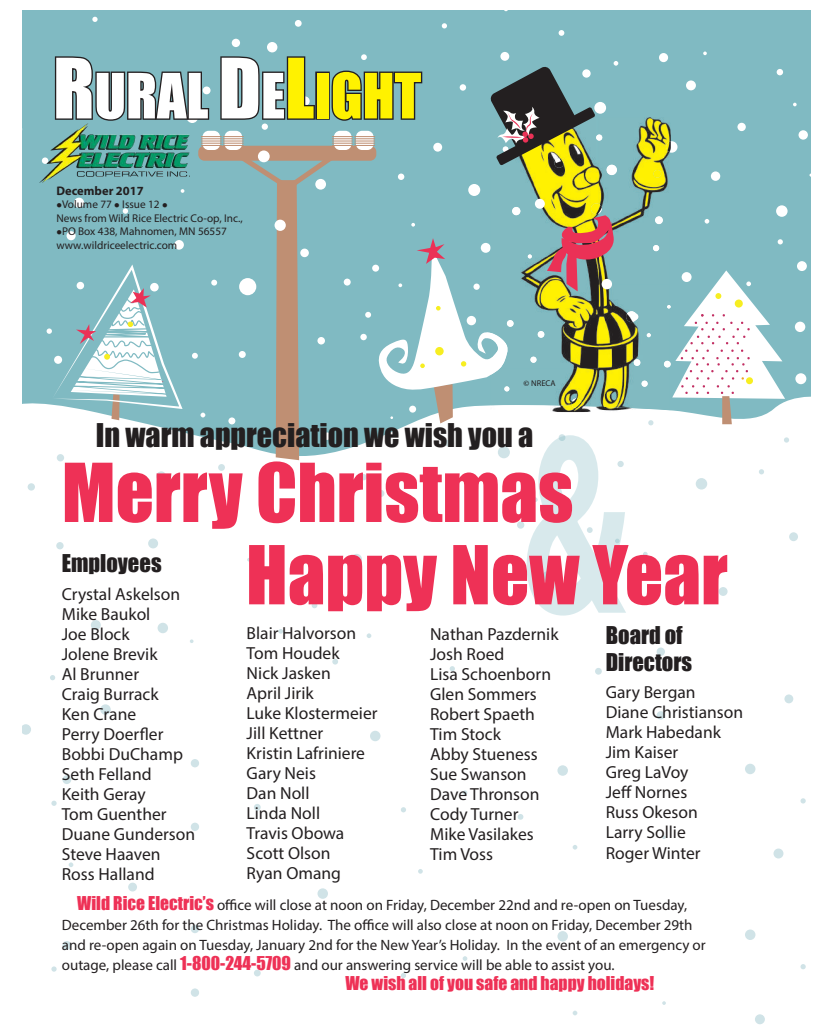
<style>
.page{position:relative;width:833px;height:1035px;background:#fff}
.page>*{position:absolute;margin:0;border:0;box-sizing:border-box;transform-origin:0 0}
.t1{font:700 258.75px "Myriad Pro";color:#7eb8c2;scale:.6 1}
.t2{font:75px "Impact";color:#ee3156}
.t3{font:57.62px "Impact";color:#fff}
.t4{font:30px "Impact";color:#231f20}
.t5{font:22.5px/27px "Impact";color:#231f20}
.t6{font:17.5px/20px "Myriad Pro";color:#231f20}
.t7{font:17.5px "Impact";color:#ee3156}
.t8{font:15px/20px "Myriad Pro";color:#231f20}
.t9{font:700 12.5px "Myriad Pro";color:#231f20}
.t10{font:11.25px/13.5px "Myriad Pro";color:#231f20}
.t11{font:8.38px "Myriad Pro";color:#231f20}
.s1{font-size:76.88px}
.s2{font-size:76.88px;color:#fff200}
.s3{color:#fff200}
.s4{font-family:"Minion Pro";font-weight:700}
.s5{font-family:"Impact";font-size:17.5px;color:#ee3156}
</style>
<div class="page">
<div style="left:23px;top:10px;width:787px;height:395px;background:#80bac2"></div>
<div style="left:517px;top:521px;width:7px;height:8px;background:#d0e3e7;border-radius:50%"></div>
<svg style="left:120px;top:488px;width:5px;height:5px"></svg>
<div style="left:156px;top:471px;width:10px;height:10px;background:#d0e3e7;border-radius:50%"></div>
<div style="left:263px;top:483px;width:10px;height:11px;background:#d0e3e7;border-radius:50%"></div>
<svg style="left:278px;top:629px;width:5px;height:5px"></svg>
<svg style="left:332px;top:659px;width:6px;height:6px"></svg>
<svg style="left:418px;top:869px;width:5px;height:5px"></svg>
<div style="left:317px;top:888px;width:11px;height:11px;background:#d0e3e7;border-radius:50%"></div>
<div style="left:91px;top:620px;width:10px;height:10px;background:#d0e3e7;border-radius:50%"></div>
<div style="left:100px;top:704px;width:11px;height:11px;background:#d0e3e7;border-radius:50%"></div>
<svg style="left:50px;top:675px;width:5px;height:5px"></svg>
<div style="left:56px;top:542px;width:8px;height:7px;background:#d0e3e7;border-radius:50%"></div>
<div style="left:360px;top:474px;width:7px;height:6px;background:#d0e3e7;border-radius:50%"></div>
<svg style="left:615px;top:539px;width:4px;height:4px"></svg>
<svg style="left:449px;top:666px;width:6px;height:5px"></svg>
<div style="left:494px;top:580px;width:8px;height:7px;background:#d0e3e7;border-radius:50%"></div>
<div style="left:448px;top:475px;width:10px;height:10px;background:#d0e3e7;border-radius:50%"></div>
<div style="left:695px;top:478px;width:12px;height:12px;background:#d0e3e7;border-radius:50%"></div>
<div style="left:595px;top:668px;width:6px;height:7px;background:#d0e3e7;border-radius:50%"></div>
<div style="left:656px;top:648px;width:9px;height:8px;background:#d0e3e7;border-radius:50%"></div>
<div style="left:718px;top:587px;width:9px;height:9px;background:#d0e3e7;border-radius:50%"></div>
<div style="left:789px;top:532px;width:9px;height:9px;background:#d0e3e7;border-radius:50%"></div>
<div style="left:784px;top:694px;width:9px;height:9px;background:#d0e3e7;border-radius:50%"></div>
<div style="left:656px;top:711px;width:9px;height:9px;background:#d0e3e7;border-radius:50%"></div>
<div style="left:795px;top:373px;width:11px;height:11px;background:#fff;border-radius:50%"></div>
<div style="left:794px;top:322px;width:11px;height:10px;background:#fff;border-radius:50%"></div>
<div style="left:796px;top:261px;width:10px;height:10px;background:#fff;border-radius:50%"></div>
<div style="left:798px;top:130px;width:9px;height:10px;background:#fff;border-radius:50%"></div>
<div style="left:267px;top:42px;width:10px;height:10px;background:#fff;border-radius:50%"></div>
<svg style="left:572px;top:845px;width:5px;height:5px"></svg>
<svg style="left:517px;top:814px;width:6px;height:6px"></svg>
<svg style="left:462px;top:790px;width:5px;height:5px"></svg>
<div style="left:557px;top:765px;width:11px;height:11px;background:#d0e3e7;border-radius:50%"></div>
<div style="left:773px;top:849px;width:10px;height:9px;background:#d0e3e7;border-radius:50%"></div>
<div style="left:745px;top:764px;width:10px;height:10px;background:#d0e3e7;border-radius:50%"></div>
<svg style="left:800px;top:798px;width:5px;height:6px"></svg>
<svg style="left:401px;top:807px;width:5px;height:5px"></svg>
<div style="left:254px;top:804px;width:7px;height:7px;background:#d0e3e7;border-radius:50%"></div>
<div style="left:191px;top:823px;width:8px;height:8px;background:#d0e3e7;border-radius:50%"></div>
<div style="left:128px;top:883px;width:9px;height:9px;background:#d0e3e7;border-radius:50%"></div>
<div style="left:62px;top:775px;width:9px;height:9px;background:#d0e3e7;border-radius:50%"></div>
<div style="left:191px;top:759px;width:8px;height:8px;background:#d0e3e7;border-radius:50%"></div>
<svg style="left:572px;top:1011px;width:5px;height:4px"></svg>
<svg style="left:517px;top:980px;width:6px;height:6px"></svg>
<svg style="left:462px;top:956px;width:5px;height:5px"></svg>
<div style="left:557px;top:931px;width:11px;height:11px;background:#d0e3e7;border-radius:50%"></div>
<div style="left:754px;top:1014px;width:10px;height:10px;background:#d0e3e7;border-radius:50%"></div>
<div style="left:745px;top:930px;width:10px;height:10px;background:#d0e3e7;border-radius:50%"></div>
<svg style="left:800px;top:964px;width:5px;height:5px"></svg>
<svg style="left:401px;top:973px;width:5px;height:5px"></svg>
<div style="left:254px;top:970px;width:7px;height:6px;background:#d0e3e7;border-radius:50%"></div>
<div style="left:191px;top:988px;width:8px;height:9px;background:#d0e3e7;border-radius:50%"></div>
<div style="left:62px;top:941px;width:9px;height:9px;background:#d0e3e7;border-radius:50%"></div>
<div style="left:191px;top:925px;width:8px;height:8px;background:#d0e3e7;border-radius:50%"></div>
<div style="left:377px;top:490px;width:7px;height:7px;background:#d0e3e7;border-radius:50%"></div>
<svg style="left:533px;top:497px;width:4px;height:5px"></svg>
<svg style="left:587px;top:527px;width:5px;height:6px"></svg>
<svg style="left:643px;top:552px;width:4px;height:5px"></svg>
<div style="left:542px;top:571px;width:11px;height:11px;background:#d0e3e7;border-radius:50%"></div>
<svg style="left:247px;top:558px;width:4px;height:4px"></svg>
<div style="left:148px;top:538px;width:10px;height:10px;background:#d0e3e7;border-radius:50%"></div>
<div style="left:157px;top:623px;width:11px;height:10px;background:#d0e3e7;border-radius:50%"></div>
<svg style="left:366px;top:633px;width:5px;height:5px"></svg>
<svg style="left:311px;top:603px;width:6px;height:5px"></svg>
<div style="left:351px;top:554px;width:11px;height:10px;background:#d0e3e7;border-radius:50%"></div>
<div style="left:370px;top:731px;width:10px;height:10px;background:#d0e3e7;border-radius:50%"></div>
<svg style="left:69px;top:862px;width:4px;height:5px"></svg>
<svg style="left:51px;top:801px;width:6px;height:5px"></svg>
<svg style="left:51px;top:966px;width:6px;height:6px"></svg>
<div style="left:28px;top:483px;width:7px;height:8px;background:#d0e3e7;border-radius:50%"></div>
<svg style="left:23px;top:724px;width:8px;height:11px"></svg>
<svg style="left:558px;top:30px;width:6px;height:6px"></svg>
<svg style="left:442px;top:23px;width:5px;height:5px"></svg>
<div style="left:295px;top:20px;width:6px;height:7px;background:#fff;border-radius:50%"></div>
<div style="left:232px;top:39px;width:8px;height:8px;background:#fff;border-radius:50%"></div>
<svg style="left:92px;top:17px;width:6px;height:5px"></svg>
<svg style="left:47px;top:52px;width:753px;height:424px"></svg>
<img style="left:39px;top:123px;width:150px;height:59px">
<h3 class="t3" style="left:53px;top:51px;width:369px"><span class="s1">R</span>URAL <span class="s1">D</span>E<span class="s2">L</span><span class="s3">IGHT</span></h3>
<p class="t9" style="left:56px;top:183px;width:89px">December 2017</p>
<p class="t10" style="left:56px;top:198px;width:188px">●Volume 77 ● Issue 12 ●<br>News from Wild Rice Electric Co-op, Inc.,</p>
<p class="t10" style="left:56px;top:225px;width:172px">●PO Box 438, Mahnomen, MN 56557 www.wildriceelectric.com</p>
<p class="t11" style="left:523px;top:378px;width:33px"><span class="s4">©</span> NRECA</p>
<h3 class="t4" style="left:96px;top:412px;width:439px">In warm appreciation we wish you a</h3>
<h1 class="t1" style="left:521px;top:357px;width:177px">&amp;</h1>
<h2 class="t2" style="left:62px;top:434px;width:513px">Merry Christmas</h2>
<h2 class="t2" style="left:246px;top:517px;width:483px">Happy New Year</h2>
<p class="t5" style="left:62px;top:549px;width:101px">Employees</p>
<p class="t6" style="left:62px;top:584px;width:135px">Crystal Askelson<br>Mike Baukol<br>Joe Block<br>Jolene Brevik<br>Al Brunner<br>Craig Burrack<br>Ken Crane<br>Perry Doerfler<br>Bobbi DuChamp<br>Seth Felland<br>Keith Geray<br>Tom Guenther<br>Duane Gunderson<br>Steve Haaven<br>Ross Halland</p>
<p class="t5" style="left:605px;top:621px;width:88px">Board of<br>Directors</p>
<p class="t6" style="left:246px;top:623px;width:132px">Blair Halvorson<br>Tom Houdek<br>Nick Jasken<br>April Jirik<br>Luke Klostermeier<br>Jill Kettner<br>Kristin Lafriniere<br>Gary Neis<br>Dan Noll<br>Linda Noll<br>Travis Obowa<br>Scott Olson<br>Ryan Omang</p>
<p class="t6" style="left:430px;top:623px;width:130px">Nathan Pazdernik<br>Josh Roed<br>Lisa Schoenborn<br>Glen Sommers<br>Robert Spaeth<br>Tim Stock<br>Abby Stueness<br>Sue Swanson<br>Dave Thronson<br>Cody Turner<br>Mike Vasilakes<br>Tim Voss</p>
<p class="t6" style="left:605px;top:681px;width:139px">Gary Bergan<br>Diane Christianson<br>Mark Habedank<br>Jim Kaiser<br>Greg LaVoy<br>Jeff Nornes<br>Russ Okeson<br>Larry Sollie<br>Roger Winter</p>
<p class="t8" style="left:62px;top:895px;width:645px;text-indent:15px"><span class="s5">Wild Rice Electric’s</span> office will close at noon on Friday, December 22nd and re-open on Tuesday, December 26th for the Christmas Holiday. The office will also close at noon on Friday, December 29th and re-open again on Tuesday, January 2nd for the New Year’s Holiday. In the event of an emergency or outage, please call <span class="s5">1-800-244-5709</span> and our answering service will be able to assist you.</p>
<p class="t7" style="left:345px;top:970px;width:310px">We wish all of you safe and happy holidays!</p>
</div>
